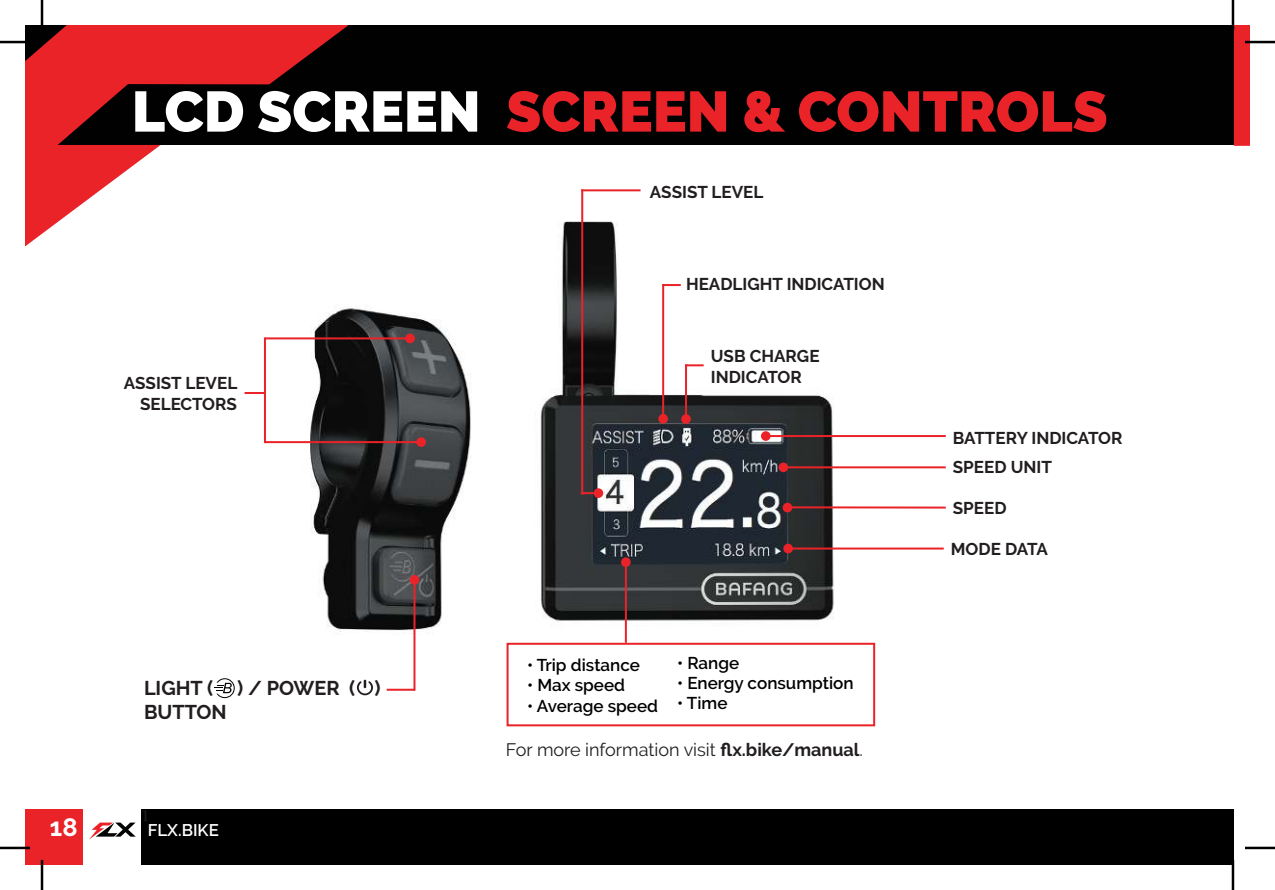
<style>
.page{position:relative;width:1275px;height:890px;background:#fff}
.page>*{position:absolute;margin:0;border:0;box-sizing:border-box;transform-origin:0 0}
.t1{font:900 56.8px "Raleway";color:#ea2328}
.t2{font:700 25.2px "Raleway";color:#fff}
.t3{font:700 19.8px/23.8px "Raleway";color:#221e1f}
.t4{font:18px "Raleway";color:#221e1f}
.t5{font:700 17px/20.4px "Raleway";color:#221e1f}
.t6{font:600 17px "Raleway";color:#000}
.t7{font:600 16.8px "Raleway";color:#fff}
.t8{font:16.8px "Minion Pro";color:#221e1f}
.s1{color:#fff}
.s2{font-weight:700}
</style>
<div class="page">
<div style="left:25px;top:808px;width:58px;height:56px;background:#ea2328"></div>
<div style="left:25px;top:25px;width:1225px;height:120px;background:#010102"></div>
<svg style="left:25px;top:25px;width:324px;height:222px"></svg>
<div style="left:141px;top:808px;width:1092px;height:56px;background:#010000"></div>
<svg style="left:89px;top:822px;width:47px;height:17px"></svg>
<svg style="left:1233px;top:25px;width:17px;height:121px;background:#dd2126"></svg>
<img style="left:265px;top:221px;width:607px;height:435px">
<hr style="left:768px;top:435px;width:177px;height:2px;background:#ea2328">
<hr style="left:685px;top:364px;width:2px;height:55px;background:#ea2328">
<hr style="left:413px;top:579px;width:2px;height:111px;background:#ea2328">
<hr style="left:625px;top:562px;width:2px;height:80px;background:#ea2328">
<hr style="left:662px;top:284px;width:2px;height:134px;background:#ea2328">
<hr style="left:264px;top:337px;width:2px;height:106px;background:#ea2328">
<hr style="left:265px;top:337px;width:147px;height:2px;background:#ea2328">
<hr style="left:265px;top:441px;width:157px;height:2px;background:#ea2328">
<hr style="left:244px;top:392px;width:22px;height:2px;background:#ea2328">
<hr style="left:387px;top:688px;width:27px;height:2px;background:#ea2328">
<hr style="left:782px;top:466px;width:163px;height:2px;background:#ea2328">
<hr style="left:787px;top:506px;width:158px;height:2px;background:#ea2328">
<hr style="left:793px;top:547px;width:150px;height:2px;background:#ea2328">
<div style="left:761px;top:431px;width:9px;height:9px;background:#ea2328;border-radius:50%"></div>
<div style="left:681px;top:414px;width:10px;height:9px;background:#ea2328;border-radius:50%"></div>
<div style="left:621px;top:557px;width:9px;height:9px;background:#ea2328;border-radius:50%"></div>
<div style="left:593px;top:488px;width:10px;height:9px;background:#ea2328;border-radius:50%"></div>
<div style="left:658px;top:414px;width:10px;height:9px;background:#ea2328;border-radius:50%"></div>
<div style="left:405px;top:333px;width:10px;height:10px;background:#ea2328;border-radius:50%"></div>
<div style="left:416px;top:437px;width:10px;height:9px;background:#ea2328;border-radius:50%"></div>
<div style="left:410px;top:574px;width:9px;height:10px;background:#ea2328;border-radius:50%"></div>
<div style="left:778px;top:462px;width:10px;height:10px;background:#ea2328;border-radius:50%"></div>
<svg style="left:782px;top:502px;width:10px;height:10px"></svg>
<div style="left:783px;top:543px;width:10px;height:10px;background:#ea2328;border-radius:50%"></div>
<hr style="left:581px;top:189px;width:59px;height:2px;background:#ea2328">
<hr style="left:581px;top:189px;width:2px;height:305px;background:#ea2328">
<svg style="left:583px;top:492px;width:11px;height:2px"></svg>
<svg style="left:685px;top:364px;width:18px;height:2px"></svg>
<svg style="left:664px;top:284px;width:17px;height:2px"></svg>
<svg style="left:357px;top:679px;width:16px;height:16px"></svg>
<div style="left:506px;top:642px;width:369px;height:84px;border:2px solid #ea2328"></div>
<svg style="left:214px;top:678px;width:21px;height:19px"></svg>
<hr style="left:0;top:41px;width:30px;height:2px;background:#000">
<hr style="left:1245px;top:41px;width:30px;height:2px;background:#000">
<hr style="left:0;top:846px;width:30px;height:2px;background:#000">
<hr style="left:1245px;top:846px;width:30px;height:2px;background:#000">
<hr style="left:41px;top:0;width:2px;height:30px;background:#000">
<hr style="left:41px;top:859px;width:2px;height:30px;background:#000">
<hr style="left:1231px;top:0;width:3px;height:30px;background:#000">
<hr style="left:1231px;top:859px;width:3px;height:30px;background:#000">
<h1 class="t1" style="left:132px;top:88px;width:977px"><span class="s1">LCD SCREEN</span> SCREEN &amp; CONTROLS</h1>
<p class="t5" style="left:650px;top:183px;width:115px">ASSIST LEVEL</p>
<p class="t5" style="left:124px;top:374px;width:115px;text-align:right">ASSIST LEVEL<br>SELECTORS</p>
<p class="t3" style="left:144px;top:677px;width:238px">LIGHT ( ) / POWER ( )<br>BUTTON</p>
<p class="t8" style="left:141px;top:805px;width:10px">1</p>
<h2 class="t2" style="left:50px;top:816px;width:29px">18</h2>
<p class="t7" style="left:148px;top:819px;width:73px">FLX.BIKE</p>
<p class="t5" style="left:686px;top:275px;width:200px">HEADLIGHT INDICATION</p>
<p class="t5" style="left:711px;top:347px;width:110px">USB CHARGE<br>INDICATOR</p>
<p class="t6" style="left:527px;top:657px;width:114px">• Trip distance</p>
<p class="t6" style="left:527px;top:678px;width:100px">• Max speed</p>
<p class="t6" style="left:527px;top:698px;width:133px">• Average speed</p>
<p class="t6" style="left:677px;top:655px;width:64px">• Range</p>
<p class="t6" style="left:677px;top:676px;width:178px">• Energy consumption</p>
<p class="t6" style="left:677px;top:696px;width:52px">• Time</p>
<p class="t4" style="left:506px;top:742px;width:359px">For more information visit <span class="s2">flx.bike/manual</span>.</p>
<p class="t5" style="left:953px;top:429px;width:171px">BATTERY INDICATOR</p>
<p class="t5" style="left:953px;top:458px;width:101px">SPEED UNIT</p>
<p class="t5" style="left:953px;top:499px;width:55px">SPEED</p>
<p class="t5" style="left:951px;top:540px;width:98px">MODE DATA</p>
</div>
